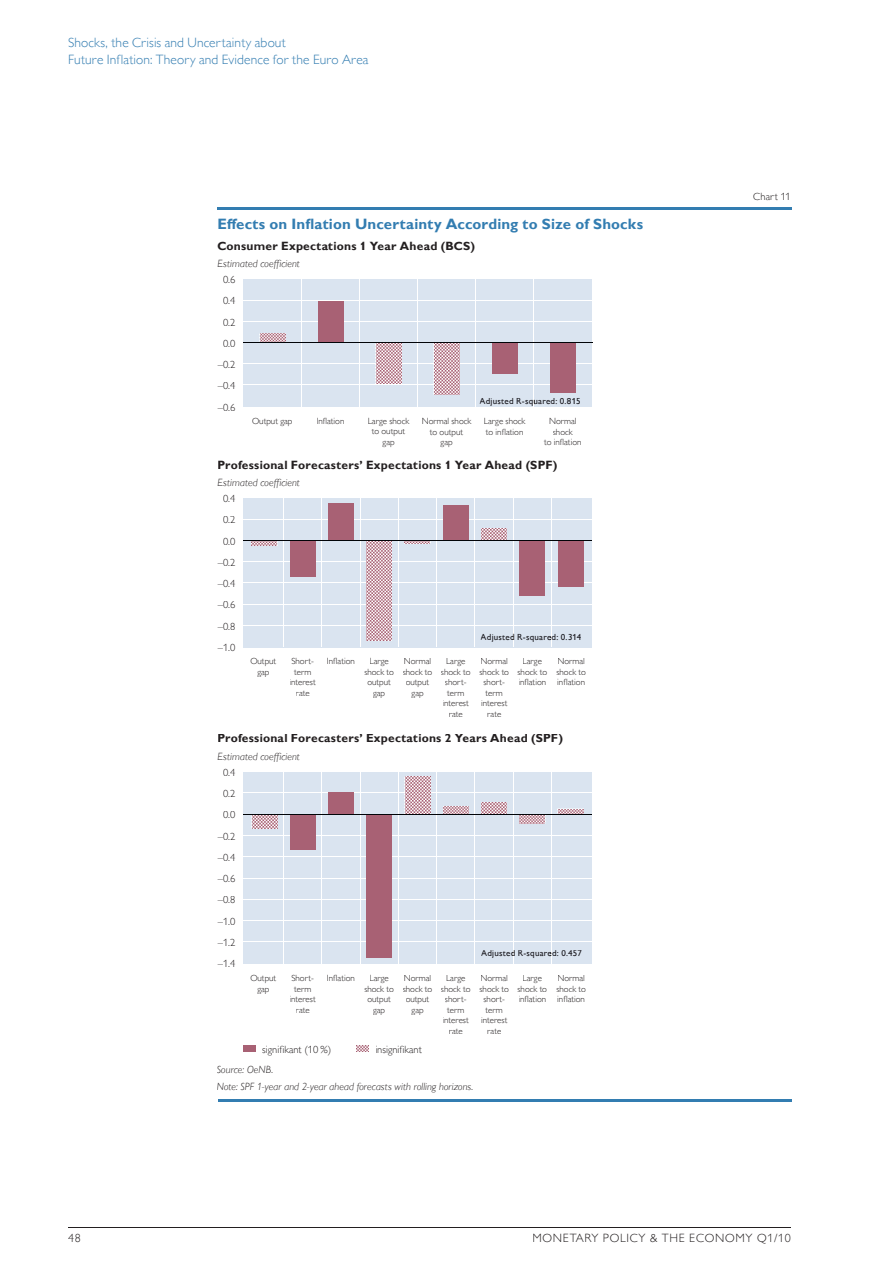
<style>
.page{position:relative;width:893px;height:1263px;background:#fff}
.page>*{position:absolute;margin:0;border:0;box-sizing:border-box;transform-origin:0 0}
.t1{font:700 15px "Gill Sans MT Pro";letter-spacing:.01em;color:#337db1}
.t2{font:300 13.5px/16.5px "Gill Sans MT Pro";letter-spacing:.01em;color:#337db1}
.t3{font:700 12px "Gill Sans MT Pro";letter-spacing:.02em;color:#231f20}
.t4{font:300 12px "Gill Sans MT Pro";letter-spacing:.06em;color:#231f20}
.t5{font:italic 300 10.5px "Gill Sans MT Pro";letter-spacing:.01em;color:#231f20}
.t6{font:300 10.5px/21.3px "Gill Sans MT Pro";color:#231f20;text-align:center}
.t7{font:300 9px/10.5px "Gill Sans MT Pro";color:#231f20;text-align:center}
.t8{font:500 9px "Gill Sans MT Pro";letter-spacing:.025em;color:#1a191f}
</style>
<div class="page">
<hr style="left:68px;top:1227px;width:723px;height:1px;background:#231f20">
<div style="left:243px;top:773px;width:349px;height:191px;background:#dae4f0"></div>
<hr style="left:283px;top:772px;width:1px;height:192px;background:#fff">
<hr style="left:321px;top:772px;width:1px;height:192px;background:#fff">
<hr style="left:360px;top:772px;width:1px;height:192px;background:#fff">
<hr style="left:398px;top:772px;width:1px;height:192px;background:#fff">
<hr style="left:436px;top:772px;width:1px;height:192px;background:#fff">
<hr style="left:474px;top:772px;width:1px;height:192px;background:#fff">
<hr style="left:513px;top:772px;width:1px;height:192px;background:#fff">
<hr style="left:551px;top:772px;width:1px;height:192px;background:#fff">
<hr style="left:217px;top:207px;width:575px;height:3px;background:#337db1">
<hr style="left:242px;top:941px;width:399px;height:1px;background:#fff">
<hr style="left:242px;top:920px;width:399px;height:1px;background:#fff">
<hr style="left:242px;top:899px;width:399px;height:1px;background:#fff">
<hr style="left:242px;top:878px;width:399px;height:1px;background:#fff">
<hr style="left:242px;top:856px;width:399px;height:1px;background:#fff">
<hr style="left:242px;top:835px;width:399px;height:1px;background:#fff">
<hr style="left:242px;top:792px;width:399px;height:1px;background:#fff">
<div style="left:290px;top:815px;width:26px;height:35px;background:#a86174"></div>
<div style="left:328px;top:792px;width:26px;height:23px;background:#a86174"></div>
<div style="left:367px;top:815px;width:25px;height:143px;background:#a86174"></div>
<svg style="left:443px;top:806px;width:26px;height:8px"></svg>
<svg style="left:520px;top:815px;width:25px;height:8px"></svg>
<svg style="left:558px;top:809px;width:25px;height:5px"></svg>
<svg style="left:252px;top:815px;width:25px;height:14px"></svg>
<svg style="left:405px;top:776px;width:25px;height:38px"></svg>
<svg style="left:481px;top:802px;width:26px;height:12px"></svg>
<hr style="left:243px;top:814px;width:349px;height:1px;background:#010408">
<div style="left:243px;top:280px;width:349px;height:127px;background:#dae4f0"></div>
<hr style="left:243px;top:384px;width:349px;height:1px;background:#fff">
<hr style="left:243px;top:363px;width:349px;height:1px;background:#fff">
<hr style="left:243px;top:321px;width:349px;height:1px;background:#fff">
<hr style="left:243px;top:300px;width:349px;height:1px;background:#fff">
<hr style="left:301px;top:279px;width:1px;height:128px;background:#fff">
<hr style="left:359px;top:279px;width:1px;height:128px;background:#fff">
<hr style="left:417px;top:279px;width:1px;height:128px;background:#fff">
<hr style="left:475px;top:279px;width:1px;height:128px;background:#fff">
<hr style="left:533px;top:279px;width:1px;height:128px;background:#fff">
<div style="left:318px;top:302px;width:25px;height:41px;background:#a86174"></div>
<svg style="left:260px;top:333px;width:25px;height:9px"></svg>
<svg style="left:376px;top:343px;width:26px;height:40px"></svg>
<svg style="left:434px;top:343px;width:26px;height:51px"></svg>
<div style="left:492px;top:343px;width:26px;height:31px;background:#a86174"></div>
<div style="left:550px;top:343px;width:26px;height:50px;background:#a86174"></div>
<hr style="left:243px;top:342px;width:349px;height:1px;background:#010408">
<hr style="left:217px;top:1099px;width:574px;height:2px;background:#337db1">
<div style="left:243px;top:1045px;width:13px;height:6px;background:#a86174"></div>
<svg style="left:356px;top:1045px;width:13px;height:6px"></svg>
<div style="left:243px;top:498px;width:349px;height:149px;background:#dae4f0"></div>
<hr style="left:242px;top:625px;width:350px;height:1px;background:#fff">
<hr style="left:242px;top:604px;width:350px;height:1px;background:#fff">
<hr style="left:242px;top:582px;width:350px;height:1px;background:#fff">
<hr style="left:242px;top:561px;width:350px;height:1px;background:#fff">
<hr style="left:242px;top:519px;width:350px;height:1px;background:#fff">
<hr style="left:283px;top:497px;width:1px;height:150px;background:#fff">
<hr style="left:321px;top:497px;width:1px;height:150px;background:#fff">
<hr style="left:360px;top:497px;width:1px;height:150px;background:#fff">
<hr style="left:398px;top:497px;width:1px;height:150px;background:#fff">
<hr style="left:436px;top:497px;width:1px;height:150px;background:#fff">
<hr style="left:474px;top:497px;width:1px;height:150px;background:#fff">
<hr style="left:513px;top:497px;width:1px;height:150px;background:#fff">
<hr style="left:551px;top:497px;width:1px;height:150px;background:#fff">
<div style="left:290px;top:540px;width:25px;height:37px;background:#a86174"></div>
<div style="left:328px;top:503px;width:26px;height:37px;background:#a86174"></div>
<hr style="left:405px;top:540px;width:25px;height:3px;background:#bfbfbf">
<div style="left:443px;top:505px;width:25px;height:35px;background:#a86174"></div>
<svg style="left:252px;top:541px;width:25px;height:4px"></svg>
<svg style="left:366px;top:541px;width:26px;height:100px;background:#d2aeb7"></svg>
<svg style="left:481px;top:529px;width:26px;height:11px"></svg>
<div style="left:519px;top:540px;width:26px;height:55px;background:#a86174"></div>
<div style="left:558px;top:540px;width:25px;height:46px;background:#a86174"></div>
<hr style="left:243px;top:540px;width:349px;height:1px;background:#010408">
<h2 class="t2" style="left:68px;top:34px;width:302px">Shocks, the Crisis and Uncertainty about<br>Future Inflation: Theory and Evidence for the Euro Area</h2>
<h1 class="t1" style="left:217px;top:214px;width:427px">Effects on Inflation Uncertainty According to Size of Shocks</h1>
<h3 class="t3" style="left:217px;top:238px;width:259px">Consumer Expectations 1 Year Ahead (BCS)</h3>
<p class="t6" style="left:218px;top:269px;width:19px">0.6<br>0.4<br>0.2<br>0.0 –0.2 –0.4 –0.6</p>
<p class="t5" style="left:217px;top:257px;width:84px">Estimated coefficient</p>
<p class="t8" style="left:480px;top:396px;width:102px">Adjusted R-squared: 0.815</p>
<p class="t7" style="left:252px;top:416px;width:42px">Output gap</p>
<p class="t7" style="left:316px;top:416px;width:30px">Inflation</p>
<p class="t7" style="left:368px;top:416px;width:43px">Large shock to output gap</p>
<p class="t7" style="left:422px;top:416px;width:51px">Normal shock to output<br>gap</p>
<p class="t7" style="left:484px;top:416px;width:43px;text-align:left">Large shock to inflation</p>
<p class="t7" style="left:544px;top:416px;width:39px">Normal shock<br>to inflation</p>
<h3 class="t3" style="left:217px;top:457px;width:342px">Professional Forecasters’ Expectations 1 Year Ahead (SPF)</h3>
<p class="t6" style="left:218px;top:488px;width:19px">0.4<br>0.2<br>0.0 –0.2 –0.4 –0.6 –0.8 –1.0</p>
<p class="t7" style="left:289px;top:656px;width:28px">Short&shy;term interest rate</p>
<p class="t7" style="left:327px;top:656px;width:30px">Inflation</p>
<p class="t7" style="left:364px;top:656px;width:31px">Large shock to output gap</p>
<p class="t7" style="left:403px;top:656px;width:31px">Normal shock to output gap</p>
<p class="t7" style="left:441px;top:656px;width:31px">Large shock to short&shy;term interest rate</p>
<p class="t7" style="left:479px;top:656px;width:31px">Normal shock to short&shy;term interest rate</p>
<p class="t7" style="left:517px;top:656px;width:31px">Large shock to inflation</p>
<p class="t7" style="left:556px;top:656px;width:31px;text-align:justify">Normal shock to inflation</p>
<p class="t5" style="left:217px;top:476px;width:84px">Estimated coefficient</p>
<p class="t8" style="left:481px;top:631px;width:102px">Adjusted R-squared: 0.314</p>
<p class="t7" style="left:250px;top:656px;width:28px">Output gap</p>
<h3 class="t3" style="left:217px;top:731px;width:347px">Professional Forecasters’ Expectations 2 Years Ahead (SPF)</h3>
<p class="t6" style="left:218px;top:761px;width:19px">0.4<br>0.2<br>0.0 –0.2 –0.4 –0.6 –0.8 –1.0 –1.2 –1.4</p>
<p class="t5" style="left:217px;top:750px;width:84px">Estimated coefficient</p>
<p class="t8" style="left:481px;top:948px;width:102px">Adjusted R-squared: 0.457</p>
<p class="t7" style="left:289px;top:973px;width:28px">Short&shy;term interest rate</p>
<p class="t7" style="left:364px;top:973px;width:31px">Large shock to output gap</p>
<p class="t7" style="left:403px;top:973px;width:31px">Normal shock to output gap</p>
<p class="t7" style="left:441px;top:973px;width:31px">Large shock to short&shy;term interest rate</p>
<p class="t7" style="left:479px;top:973px;width:31px">Normal shock to short&shy;term interest rate</p>
<p class="t7" style="left:517px;top:973px;width:31px">Large shock to inflation</p>
<p class="t7" style="left:556px;top:973px;width:31px;text-align:justify">Normal shock to inflation</p>
<p class="t7" style="left:250px;top:973px;width:28px">Output gap</p>
<p class="t7" style="left:327px;top:973px;width:30px">Inflation</p>
<p class="t6" style="left:262px;top:1038px;width:70px">signifikant (10 %)</p>
<p class="t6" style="left:375px;top:1038px;width:48px">insignifikant</p>
<p class="t5" style="left:217px;top:1063px;width:58px">Source: OeNB.</p>
<p class="t5" style="left:217px;top:1080px;width:258px">Note: SPF 1-year and 2-year ahead forecasts with rolling horizons.</p>
<p class="t6" style="left:753px;top:186px;width:39px">Chart 11</p>
<h3 class="t4" style="left:68px;top:1231px;width:14px">48</h3>
<h3 class="t4" style="left:532px;top:1231px;width:260px">MONETARY POLICY &amp; THE ECONOMY Q1/10</h3>
</div>
